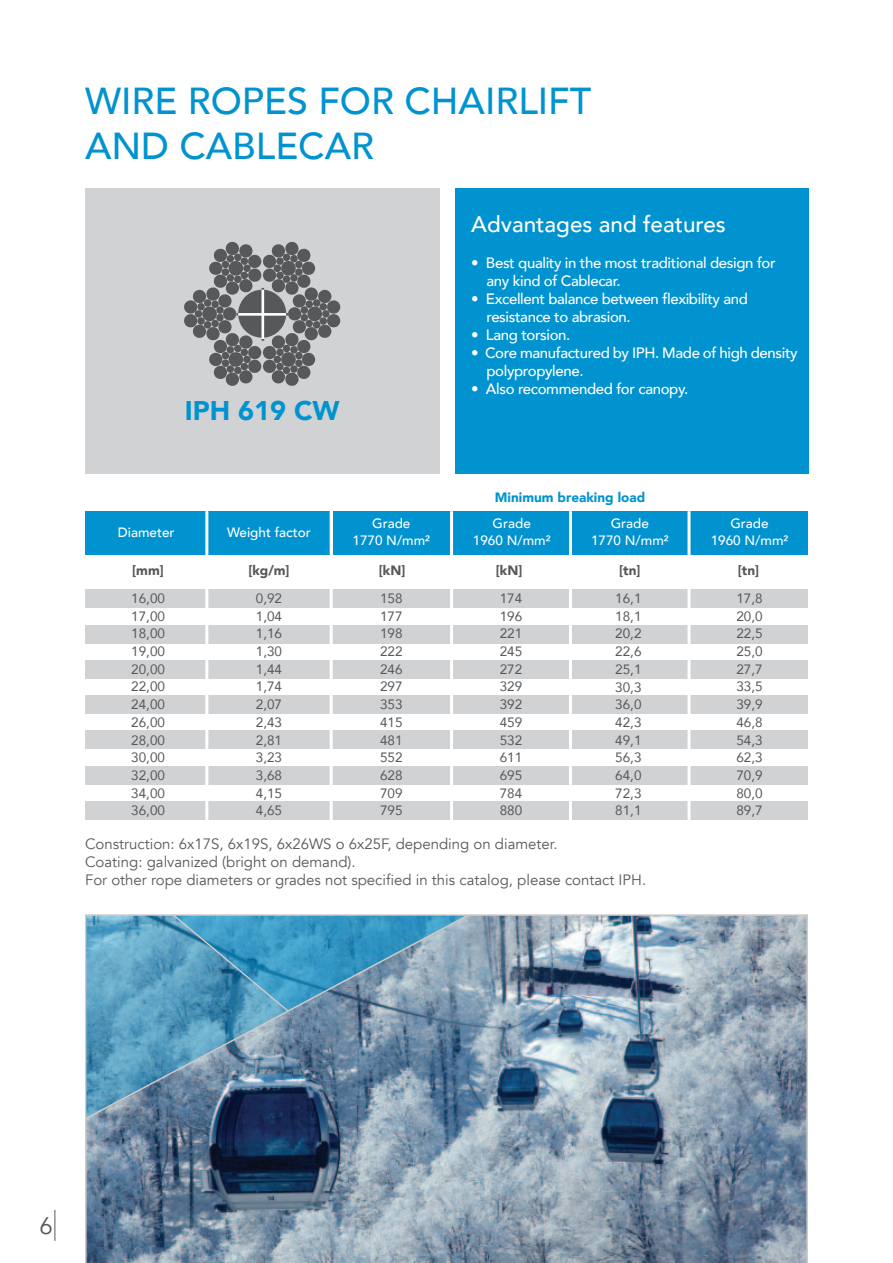
<style>
.page{position:relative;width:893px;height:1263px;background:#fff}
.page>*{position:absolute;margin:0;border:0;box-sizing:border-box;transform-origin:0 0}
.t1{font:500 37.5px/45px "Avenir";color:#0093d0}
.t2{font:900 27px "Avenir";color:#0093d0}
.t3{font:24px "Avenir";color:#57585a}
.t4{font:500 22.5px "Avenir";color:#fff}
.t5{font:500 15px/18px "Avenir";letter-spacing:-.025em;color:#fff}
.t6{font:15px/18px "Avenir";color:#57585a}
.t7{font:13.5px/17.7px "Avenir";color:#57585a;text-align:justify}
.t8{font:500 13.5px/16.2px "Avenir";color:#fff;text-align:center}
.t9{font:900 13.5px "Avenir";color:#57585a}
.t10{font:900 13.5px "Avenir";color:#0093d0}
</style>
<div class="page">
<img style="left:85px;top:914px;width:723px;height:349px">
<div style="left:455px;top:188px;width:353px;height:285px;background:#0093d0"></div>
<div style="left:85px;top:188px;width:354px;height:285px;background:#d1d2d4"></div>
<div style="left:86px;top:511px;width:121px;height:43px;background:#0093d0"></div>
<div style="left:208px;top:511px;width:122px;height:43px;background:#0093d0"></div>
<div style="left:333px;top:511px;width:119px;height:43px;background:#0093d0"></div>
<div style="left:570px;top:511px;width:119px;height:43px;background:#0093d0"></div>
<div style="left:452px;top:511px;width:118px;height:43px;background:#0093d0"></div>
<div style="left:689px;top:511px;width:119px;height:43px;background:#0093d0"></div>
<div style="left:85px;top:589px;width:722px;height:19px;background:#d1d2d4"></div>
<div style="left:85px;top:625px;width:722px;height:18px;background:#d1d2d4"></div>
<div style="left:85px;top:660px;width:722px;height:19px;background:#d1d2d4"></div>
<div style="left:85px;top:695px;width:722px;height:19px;background:#d1d2d4"></div>
<div style="left:85px;top:766px;width:722px;height:18px;background:#d1d2d4"></div>
<div style="left:85px;top:730px;width:722px;height:19px;background:#d1d2d4"></div>
<div style="left:85px;top:801px;width:722px;height:19px;background:#d1d2d4"></div>
<hr style="left:205px;top:511px;width:3px;height:316px;background:#fff">
<hr style="left:330px;top:511px;width:3px;height:316px;background:#fff">
<hr style="left:450px;top:511px;width:3px;height:316px;background:#fff">
<hr style="left:569px;top:511px;width:3px;height:316px;background:#fff">
<hr style="left:687px;top:511px;width:3px;height:316px;background:#fff">
<svg style="left:184px;top:241px;width:156px;height:145px"></svg>
<img style="left:85px;top:914px;width:386px;height:206px">
<hr style="left:55px;top:1210px;width:1px;height:31px;background:#57585a">
<h1 class="t1" style="left:85px;top:76px;width:508px">WIRE ROPES FOR CHAIRLIFT<br>AND CABLECAR</h1>
<h2 class="t2" style="left:185px;top:387px;width:156px">IPH 619 CW</h2>
<h3 class="t4" style="left:471px;top:205px;width:256px">Advantages and features</h3>
<p class="t5" style="left:486px;top:253px;width:291px;text-indent:-15px">• Best quality in the most traditional design for any kind of Cablecar.</p>
<p class="t5" style="left:486px;top:289px;width:263px;text-indent:-15px">• Excellent balance between flexibility and resistance to abrasion.</p>
<p class="t5" style="left:471px;top:325px;width:101px">• Lang torsion.</p>
<p class="t5" style="left:486px;top:343px;width:313px;text-indent:-15px">• Core manufactured by IPH. Made of high density polypropylene.</p>
<p class="t5" style="left:471px;top:379px;width:218px">• Also recommended for canopy.</p>
<p class="t10" style="left:495px;top:486px;width:152px">Minimum breaking load</p>
<p class="t8" style="left:118px;top:523px;width:58px">Diameter</p>
<p class="t8" style="left:352px;top:515px;width:79px">Grade<br>1770 N/mm²</p>
<p class="t8" style="left:591px;top:515px;width:79px">Grade<br>1770 N/mm²</p>
<p class="t8" style="left:473px;top:515px;width:79px">Grade<br>1960 N/mm²</p>
<p class="t8" style="left:711px;top:515px;width:79px">Grade<br>1960 N/mm²</p>
<p class="t8" style="left:227px;top:523px;width:85px">Weight factor</p>
<p class="t9" style="left:132px;top:559px;width:33px">[mm]</p>
<p class="t7" style="left:131px;top:589px;width:35px">16,00<br>17,00<br>18,00<br>19,00<br>20,00<br>22,00<br>24,00<br>26,00<br>28,00<br>30,00<br>32,00<br>34,00<br>36,00</p>
<p class="t9" style="left:248px;top:559px;width:43px">[kg/m]</p>
<p class="t7" style="left:256px;top:589px;width:28px">0,92<br>1,04<br>1,16<br>1,30<br>1,44<br>1,74<br>2,07<br>2,43<br>2,81<br>3,23<br>3,68<br>4,15<br>4,65</p>
<p class="t9" style="left:379px;top:559px;width:28px">[kN]</p>
<p class="t9" style="left:496px;top:559px;width:28px">[kN]</p>
<p class="t7" style="left:380px;top:589px;width:24px">158<br>177<br>198<br>222<br>246<br>297<br>353<br>415<br>481<br>552<br>628<br>709<br>795</p>
<p class="t7" style="left:500px;top:589px;width:24px">174<br>196<br>221<br>245<br>272<br>329<br>392<br>459<br>532<br>611<br>695<br>784<br>880</p>
<p class="t9" style="left:619px;top:559px;width:23px">[tn]</p>
<p class="t9" style="left:738px;top:559px;width:23px">[tn]</p>
<p class="t7" style="left:615px;top:589px;width:28px">16,1<br>18,1<br>20,2<br>22,6<br>25,1<br>30,3<br>36,0<br>42,3<br>49,1<br>56,3<br>64,0<br>72,3<br>81,1</p>
<p class="t7" style="left:736px;top:589px;width:28px">17,8<br>20,0<br>22,5<br>25,0<br>27,7<br>33,5<br>39,9<br>46,8<br>54,3<br>62,3<br>70,9<br>80,0<br>89,7</p>
<p class="t6" style="left:85px;top:835px;width:563px">Construction: 6x17S, 6x19S, 6x26WS o 6x25F, depending on diameter.<br>Coating: galvanized (bright on demand).<br>For other rope diameters or grades not specified in this catalog, please contact IPH.</p>
<h3 class="t3" style="left:39px;top:1211px;width:15px">6</h3>
</div>
